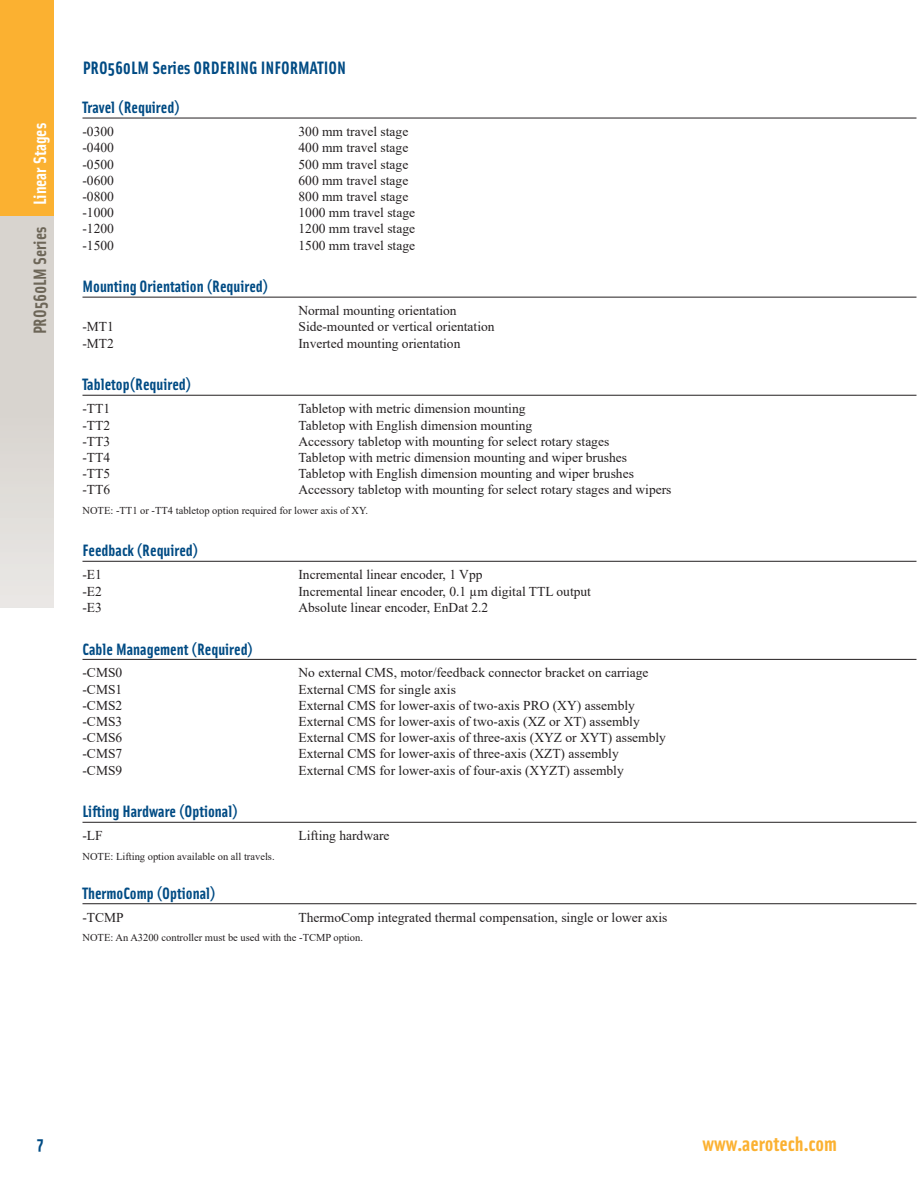
<style>
.page{position:relative;width:918px;height:1188px;background:#fff}
.page>*{position:absolute;margin:0;border:0;box-sizing:border-box;transform-origin:0 0}
.t1{font:700 21px "Solex OT";color:#fbb131}
.Page_Headers{font:700 18px "Solex OT";color:#004b84}
.t2{font:700 18px "Solex OT";color:#6d6658}
.t3{font:700 18px "Solex OT";color:#fff}
.Ordering_Info_Bold{font:700 16.5px "Solex OT";color:#004b84}
.Ordering_Info_Text{font:13.5px "Times New Roman";color:#231f20}
.Ordering_Info_Notes{font:10.5px "Times New Roman";color:#231f20}
</style>
<div class="page">
<div style="left:0;top:216px;width:54px;height:391px;background:linear-gradient(to bottom,#d3cfc9,#e6e3e0)"></div>
<div style="left:0;top:0;width:54px;height:216px;background:#fbb131"></div>
<hr style="left:82px;top:118px;width:834px;height:1px;background:#231f20">
<hr style="left:82px;top:297px;width:834px;height:1px;background:#231f20">
<hr style="left:82px;top:395px;width:834px;height:1px;background:#231f20">
<hr style="left:82px;top:561px;width:834px;height:1px;background:#231f20">
<hr style="left:82px;top:659px;width:834px;height:1px;background:#231f20">
<hr style="left:82px;top:822px;width:834px;height:1px;background:#231f20">
<hr style="left:82px;top:903px;width:834px;height:1px;background:#231f20">
<h2 class="t3" style="left:28px;top:205px;width:84px;rotate:-90deg">Linear Stages</h2>
<h2 class="t2" style="left:28px;top:334px;width:109px;rotate:-90deg">PRO560LM Series</h2>
<p class="Page_Headers" style="left:83px;top:56px;width:265px">PRO560LM Series ORDERING INFORMATION</p>
<p class="Ordering_Info_Bold" style="left:82px;top:97px;width:99px">Travel (Required)</p>
<p class="Ordering_Info_Text" style="left:82px;top:122px;width:33px">-0300</p>
<p class="Ordering_Info_Text" style="left:298px;top:122px;width:111px">300 mm travel stage</p>
<p class="Ordering_Info_Text" style="left:82px;top:138px;width:33px">-0400</p>
<p class="Ordering_Info_Text" style="left:298px;top:138px;width:111px">400 mm travel stage</p>
<p class="Ordering_Info_Text" style="left:82px;top:154px;width:33px">-0500</p>
<p class="Ordering_Info_Text" style="left:298px;top:154px;width:111px">500 mm travel stage</p>
<p class="Ordering_Info_Text" style="left:82px;top:171px;width:33px">-0600</p>
<p class="Ordering_Info_Text" style="left:298px;top:171px;width:111px">600 mm travel stage</p>
<p class="Ordering_Info_Text" style="left:82px;top:187px;width:33px">-0800</p>
<p class="Ordering_Info_Text" style="left:298px;top:187px;width:111px">800 mm travel stage</p>
<p class="Ordering_Info_Text" style="left:82px;top:203px;width:33px">-1000</p>
<p class="Ordering_Info_Text" style="left:298px;top:203px;width:118px">1000 mm travel stage</p>
<p class="Ordering_Info_Text" style="left:82px;top:219px;width:33px">-1200</p>
<p class="Ordering_Info_Text" style="left:298px;top:219px;width:118px">1200 mm travel stage</p>
<p class="Ordering_Info_Text" style="left:82px;top:235px;width:33px">-1500</p>
<p class="Ordering_Info_Text" style="left:298px;top:235px;width:118px">1500 mm travel stage</p>
<p class="Ordering_Info_Bold" style="left:82px;top:276px;width:187px">Mounting Orientation (Required)</p>
<p class="Ordering_Info_Text" style="left:298px;top:301px;width:160px">Normal mounting orientation</p>
<p class="Ordering_Info_Text" style="left:82px;top:317px;width:33px">-MT1</p>
<p class="Ordering_Info_Text" style="left:298px;top:317px;width:198px">Side-mounted or vertical orientation</p>
<p class="Ordering_Info_Text" style="left:82px;top:334px;width:33px">-MT2</p>
<p class="Ordering_Info_Text" style="left:298px;top:334px;width:163px">Inverted mounting orientation</p>
<p class="Ordering_Info_Bold" style="left:82px;top:374px;width:110px">Tabletop(Required)</p>
<p class="Ordering_Info_Text" style="left:82px;top:399px;width:29px">-TT1</p>
<p class="Ordering_Info_Text" style="left:298px;top:399px;width:229px">Tabletop with metric dimension mounting</p>
<p class="Ordering_Info_Text" style="left:82px;top:415px;width:29px">-TT2</p>
<p class="Ordering_Info_Text" style="left:298px;top:415px;width:235px">Tabletop with English dimension mounting</p>
<p class="Ordering_Info_Text" style="left:82px;top:432px;width:29px">-TT3</p>
<p class="Ordering_Info_Text" style="left:298px;top:432px;width:312px">Accessory tabletop with mounting for select rotary stages</p>
<p class="Ordering_Info_Text" style="left:82px;top:448px;width:29px">-TT4</p>
<p class="Ordering_Info_Text" style="left:298px;top:448px;width:330px">Tabletop with metric dimension mounting and wiper brushes</p>
<p class="Ordering_Info_Text" style="left:82px;top:464px;width:29px">-TT5</p>
<p class="Ordering_Info_Text" style="left:298px;top:464px;width:337px">Tabletop with English dimension mounting and wiper brushes</p>
<p class="Ordering_Info_Text" style="left:82px;top:480px;width:29px">-TT6</p>
<p class="Ordering_Info_Text" style="left:298px;top:480px;width:375px">Accessory tabletop with mounting for select rotary stages and wipers</p>
<p class="Ordering_Info_Notes" style="left:82px;top:503px;width:287px">NOTE: -TT1 or -TT4 tabletop option required for lower axis of XY.</p>
<p class="Ordering_Info_Bold" style="left:82px;top:540px;width:117px">Feedback (Required)</p>
<p class="Ordering_Info_Text" style="left:82px;top:565px;width:21px">-E1</p>
<p class="Ordering_Info_Text" style="left:298px;top:565px;width:186px">Incremental linear encoder, 1 Vpp</p>
<p class="Ordering_Info_Text" style="left:82px;top:582px;width:21px">-E2</p>
<p class="Ordering_Info_Text" style="left:298px;top:582px;width:294px">Incremental linear encoder, 0.1 µm digital TTL output</p>
<p class="Ordering_Info_Text" style="left:82px;top:598px;width:21px">-E3</p>
<p class="Ordering_Info_Text" style="left:298px;top:598px;width:191px">Absolute linear encoder, EnDat 2.2</p>
<p class="Ordering_Info_Bold" style="left:82px;top:638px;width:172px">Cable Management (Required)</p>
<p class="Ordering_Info_Text" style="left:82px;top:663px;width:41px">-CMS0</p>
<p class="Ordering_Info_Text" style="left:298px;top:663px;width:352px">No external CMS, motor/feedback connector bracket on carriage</p>
<p class="Ordering_Info_Text" style="left:82px;top:680px;width:41px">-CMS1</p>
<p class="Ordering_Info_Text" style="left:298px;top:680px;width:159px">External CMS for single axis</p>
<p class="Ordering_Info_Text" style="left:82px;top:696px;width:41px">-CMS2</p>
<p class="Ordering_Info_Text" style="left:298px;top:696px;width:338px">External CMS for lower-axis of two-axis PRO (XY) assembly</p>
<p class="Ordering_Info_Text" style="left:82px;top:712px;width:41px">-CMS3</p>
<p class="Ordering_Info_Text" style="left:298px;top:712px;width:343px">External CMS for lower-axis of two-axis (XZ or XT) assembly</p>
<p class="Ordering_Info_Text" style="left:82px;top:728px;width:41px">-CMS6</p>
<p class="Ordering_Info_Text" style="left:298px;top:728px;width:369px">External CMS for lower-axis of three-axis (XYZ or XYT) assembly</p>
<p class="Ordering_Info_Text" style="left:82px;top:744px;width:41px">-CMS7</p>
<p class="Ordering_Info_Text" style="left:298px;top:744px;width:322px">External CMS for lower-axis of three-axis (XZT) assembly</p>
<p class="Ordering_Info_Text" style="left:82px;top:761px;width:41px">-CMS9</p>
<p class="Ordering_Info_Text" style="left:298px;top:761px;width:327px">External CMS for lower-axis of four-axis (XYZT) assembly</p>
<p class="Ordering_Info_Bold" style="left:82px;top:801px;width:157px">Lifting Hardware (Optional)</p>
<p class="Ordering_Info_Text" style="left:82px;top:826px;width:22px">-LF</p>
<p class="Ordering_Info_Text" style="left:298px;top:826px;width:93px">Lifting hardware</p>
<p class="Ordering_Info_Notes" style="left:82px;top:849px;width:194px">NOTE: Lifting option available on all travels.</p>
<p class="Ordering_Info_Bold" style="left:82px;top:882px;width:135px">ThermoComp (Optional)</p>
<p class="Ordering_Info_Text" style="left:82px;top:908px;width:43px">-TCMP</p>
<p class="Ordering_Info_Text" style="left:298px;top:908px;width:370px">ThermoComp integrated thermal compensation, single or lower axis</p>
<p class="Ordering_Info_Notes" style="left:82px;top:930px;width:282px">NOTE: An A3200 controller must be used with the -TCMP option.</p>
<h2 class="Page_Headers" style="left:37px;top:1132px;width:8px">7</h2>
<h1 class="t1" style="left:702px;top:1130px;width:136px">www.aerotech.com</h1>
</div>
